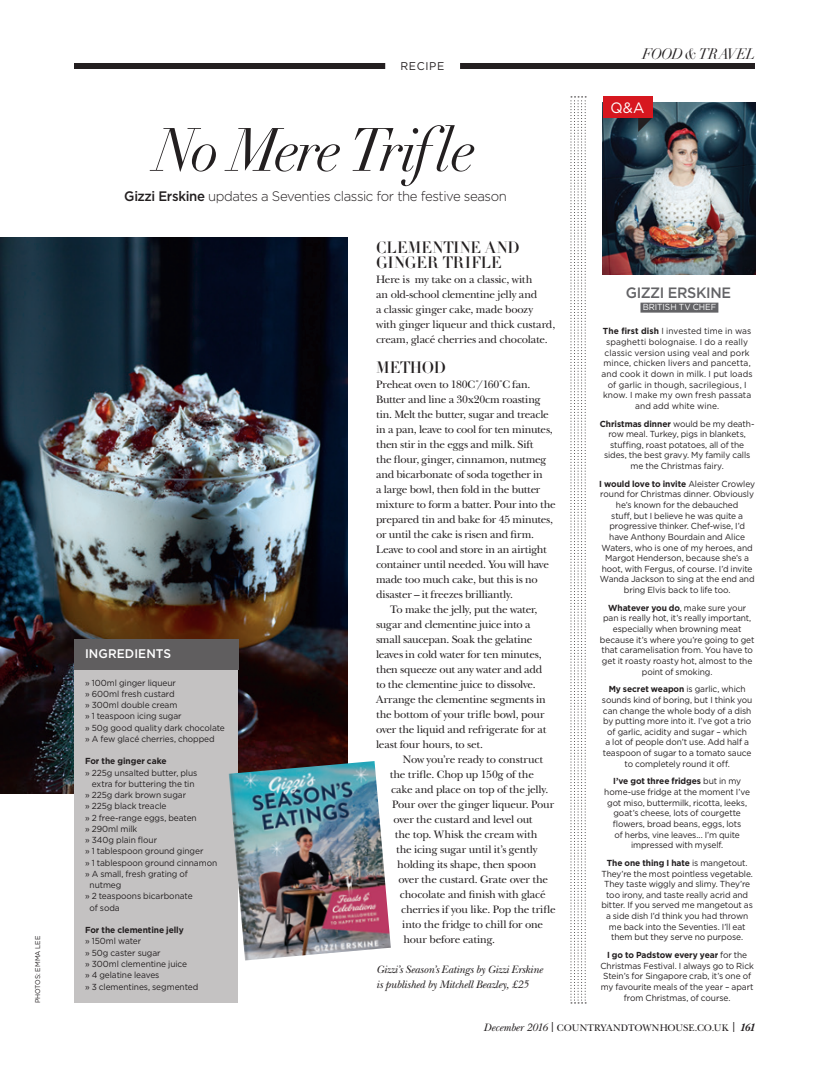
<style>
.page{position:relative;width:819px;height:1078px;background:#fff}
.page>*{position:absolute;margin:0;border:0;box-sizing:border-box;transform-origin:0 0}
.t1{font:italic 60px "Didot LH";letter-spacing:-.055em;color:#231f20;scale:.96 1}
.t2{font:16.25px/15px "Didot LH Headline";letter-spacing:-.005em;color:#231f20;scale:.96 1}
.t3{font:500 15px "Gotham";letter-spacing:-.025em;color:#636366;scale:.96 1}
.t4{font:italic 15px "Didot LH";letter-spacing:-.05em;color:#231f20;scale:.96 1}
.t5{font:15px "Gotham";color:#fff;scale:.96 1}
.t6{font:300 13.75px "Gotham";letter-spacing:-.03em;color:#231f20;scale:.96 1}
.t7{font:500 12.5px "Gotham";letter-spacing:.005em;color:#fff;scale:.96 1}
.t8{font:11.25px/15px "New Baskerville";letter-spacing:-.02em;color:#231f20}
.t9{font:italic 11.25px/15px "New Baskerville";letter-spacing:-.015em;color:#231f20}
.t10{font:11.25px "Gotham";letter-spacing:.065em;color:#231f20;scale:.96 1}
.t11{font:10px "New Baskerville";letter-spacing:.005em;color:#231f20}
.t12{font:8.75px/10.6px "Gotham";letter-spacing:-.01em;color:#231f20;text-align:center;scale:.96 1}
.t13{font:8.75px/10.6px "Gotham";letter-spacing:.01em;color:#231f20;text-align:center;scale:.96 1}
.t14{font:700 8.75px "Gotham";letter-spacing:-.005em;color:#231f20;scale:.96 1}
.t15{font:8.75px "Gotham";color:#fff;scale:.96 1}
.t16{font:6.88px "Gotham";letter-spacing:-.005em;color:#231f20;scale:.96 1}
.s1{font-weight:500}
.s2{font-weight:700}
.s3{font-style:italic;font-size:11.25px}
.s4{font-style:italic;font-size:15px}
.s5{font-weight:700;font-style:italic;font-size:11.25px}
</style>
<div class="page">
<img style="left:602px;top:103px;width:153px;height:171px">
<svg style="left:570px;top:96px;width:16px;height:907px"></svg>
<div style="left:74px;top:64px;width:681px;height:5px;background:#231f20"></div>
<img style="left:0;top:238px;width:347px;height:555px">
<svg style="left:638px;top:118px;width:14px;height:14px"></svg>
<div style="left:602px;top:96px;width:50px;height:22px;background:#d7171f"></div>
<div style="left:640px;top:302px;width:78px;height:10px;background:#636366"></div>
<div style="left:74px;top:667px;width:164px;height:336px;background:#c4c2c2"></div>
<div style="left:74px;top:638px;width:164px;height:31px;background:#605e5f"></div>
<img style="left:229px;top:760px;width:162px;height:200px">
<div style="left:385px;top:60px;width:75px;height:15px;background:#fff"></div>
<p class="t16" style="left:34px;top:1003px;width:72px;rotate:-90deg">PHOTOS: EMMA LEE</p>
<p class="t10" style="left:400px;top:60px;width:47px">RECIPE</p>
<h1 class="t1" style="left:155px;top:114px;width:336px">No Mere Trifle</h1>
<h3 class="t6" style="left:124px;top:188px;width:400px"><span class="s1">Gizzi Erskine</span> updates a Seventies classic for the festive season</h3>
<h3 class="t4" style="left:642px;top:45px;width:119px">FOOD &amp; TRAVEL</h3>
<h3 class="t5" style="left:610px;top:99px;width:37px">Q&amp;A</h3>
<h3 class="t7" style="left:85px;top:646px;width:91px">INGREDIENTS</h3>
<p class="t12" style="left:85px;top:676px;width:147px;line-height:11.2px;text-align:left">» 100ml ginger liqueur<br>» 600ml fresh custard<br>» 300ml double cream<br>» 1 teaspoon icing sugar<br>» 50g good quality dark chocolate » A few glacé cherries, chopped</p>
<p class="t14" style="left:85px;top:756px;width:86px">For the ginger cake</p>
<p class="t12" style="left:85px;top:766px;width:118px">» 225g unsalted butter, plus</p>
<p class="t12" style="left:92px;top:778px;width:108px">extra for buttering the tin</p>
<p class="t12" style="left:85px;top:789px;width:107px">» 225g dark brown sugar</p>
<p class="t12" style="left:85px;top:800px;width:86px">» 225g black treacle</p>
<p class="t12" style="left:85px;top:811px;width:118px">» 2 free-range eggs, beaten</p>
<p class="t12" style="left:85px;top:823px;width:56px">» 290ml milk</p>
<p class="t12" style="left:85px;top:834px;width:76px">» 340g plain flour</p>
<p class="t12" style="left:85px;top:845px;width:125px">» 1 tablespoon ground ginger</p>
<p class="t12" style="left:85px;top:856px;width:139px">» 1 tablespoon ground cinnamon</p>
<p class="t12" style="left:85px;top:868px;width:109px">» A small, fresh grating of</p>
<p class="t12" style="left:90px;top:879px;width:35px">nutmeg</p>
<p class="t12" style="left:85px;top:890px;width:113px">» 2 teaspoons bicarbonate</p>
<p class="t12" style="left:90px;top:901px;width:33px">of soda</p>
<p class="t14" style="left:85px;top:924px;width:104px">For the clementine jelly</p>
<p class="t12" style="left:85px;top:935px;width:119px;line-height:11.2px;text-align:left">» 150ml water<br>» 50g caster sugar<br>» 300ml clementine juice<br>» 4 gelatine leaves<br>» 3 clementines, segmented</p>
<h2 class="t2" style="left:376px;top:240px;width:151px">CLEMENTINE AND<br>GINGER TRIFLE</h2>
<p class="t8" style="left:376px;top:271px;width:181px">Here is my take on a classic, with<br>an old-school clementine jelly and<br>a classic ginger cake, made boozy with ginger liqueur and thick custard, cream, glacé cherries and chocolate.</p>
<h2 class="t2" style="left:376px;top:360px;width:74px">METHOD</h2>
<p class="t8" style="left:376px;top:376px;width:156px">Preheat oven to 180C˚/160˚C fan.</p>
<p class="t8" style="left:376px;top:391px;width:166px">Butter and line a 30x20cm roasting</p>
<p class="t8" style="left:376px;top:406px;width:174px">tin. Melt the butter, sugar and treacle</p>
<p class="t8" style="left:376px;top:421px;width:178px">in a pan, leave to cool for ten minutes,</p>
<p class="t8" style="left:376px;top:436px;width:159px">then stir in the eggs and milk. Sift</p>
<p class="t8" style="left:376px;top:451px;width:172px">the flour, ginger, cinnamon, nutmeg</p>
<p class="t8" style="left:376px;top:466px;width:168px">and bicarbonate of soda together in</p>
<p class="t8" style="left:376px;top:481px;width:166px">a large bowl, then fold in the butter</p>
<p class="t8" style="left:376px;top:496px;width:181px">mixture to form a batter. Pour into the</p>
<p class="t8" style="left:376px;top:511px;width:178px">prepared tin and bake for 45 minutes,</p>
<p class="t8" style="left:376px;top:526px;width:159px">or until the cake is risen and firm.</p>
<p class="t8" style="left:376px;top:541px;width:172px">Leave to cool and store in an airtight</p>
<p class="t8" style="left:376px;top:556px;width:174px">container until needed. You will have</p>
<p class="t8" style="left:376px;top:571px;width:163px">made too much cake, but this is no</p>
<p class="t8" style="left:376px;top:586px;width:138px">disaster – it freezes brilliantly.</p>
<p class="t8" style="left:390px;top:601px;width:149px">To make the jelly, put the water,</p>
<p class="t8" style="left:376px;top:616px;width:156px">sugar and clementine juice into a</p>
<p class="t8" style="left:376px;top:631px;width:158px">small saucepan. Soak the gelatine</p>
<p class="t8" style="left:376px;top:646px;width:167px">leaves in cold water for ten minutes,</p>
<p class="t8" style="left:376px;top:661px;width:168px">then squeeze out any water and add</p>
<p class="t8" style="left:376px;top:676px;width:161px">to the clementine juice to dissolve.</p>
<p class="t8" style="left:376px;top:691px;width:171px">Arrange the clementine segments in</p>
<p class="t8" style="left:376px;top:706px;width:170px">the bottom of your trifle bowl, pour</p>
<p class="t8" style="left:376px;top:721px;width:172px">over the liquid and refrigerate for at</p>
<p class="t8" style="left:376px;top:736px;width:108px">least four hours, to set.</p>
<p class="t8" style="left:403px;top:751px;width:142px">Now you’re ready to construct</p>
<p class="t8" style="left:390px;top:766px;width:146px">the trifle. Chop up 150g of the</p>
<p class="t8" style="left:391px;top:781px;width:159px">cake and place on top of the jelly.</p>
<p class="t8" style="left:392px;top:796px;width:163px">Pour over the ginger liqueur. Pour</p>
<p class="t8" style="left:393px;top:811px;width:140px">over the custard and level out</p>
<p class="t8" style="left:395px;top:826px;width:144px">the top. Whisk the cream with</p>
<p class="t8" style="left:396px;top:841px;width:143px">the icing sugar until it’s gently</p>
<p class="t8" style="left:397px;top:856px;width:141px">holding its shape, then spoon</p>
<p class="t8" style="left:398px;top:871px;width:151px">over the custard. Grate over the</p>
<p class="t8" style="left:400px;top:886px;width:147px">chocolate and finish with glacé</p>
<p class="t8" style="left:401px;top:901px;width:156px">cherries if you like. Pop the trifle</p>
<p class="t8" style="left:402px;top:916px;width:142px">into the fridge to chill for one</p>
<p class="t8" style="left:403px;top:931px;width:93px">hour before eating.</p>
<p class="t9" style="left:376px;top:961px;width:168px">Gizzi’s Season’s Eatings by Gizzi Erskine is published by Mitchell Beazley, £25</p>
<h3 class="t3" style="left:625px;top:284px;width:111px">GIZZI ERSKINE</h3>
<p class="t15" style="left:642px;top:302px;width:78px">BRITISH TV CHEF</p>
<p class="t13" style="left:601px;top:326px;width:159px"><span class="s2">The first dish</span> I invested time in was spaghetti bolognaise. I do a really classic version using veal and pork mince, chicken livers and pancetta, and cook it down in milk. I put loads of garlic in though, sacrilegious, I know. I make my own fresh passata and add white wine.</p>
<p class="t12" style="left:600px;top:418px;width:162px"><span class="s2">Christmas dinner</span> would be my death&shy;row meal. Turkey, pigs in blankets, stuffing, roast potatoes, all of the sides, the best gravy. My family calls me the Christmas fairy.</p>
<p class="t12" style="left:599px;top:478px;width:164px"><span class="s2">I would love to invite</span> Aleister Crowley round for Christmas dinner. Obviously he’s known for the debauched<br>stuff, but I believe he was quite a progressive thinker. Chef-wise, I’d have Anthony Bourdain and Alice Waters, who is one of my heroes, and Margot Henderson, because she’s a hoot, with Fergus, of course. I’d invite Wanda Jackson to sing at the end and bring Elvis back to life too.</p>
<p class="t12" style="left:600px;top:602px;width:162px"><span class="s2">Whatever you do</span>, make sure your pan is really hot, it’s really important, especially when browning meat because it’s where you’re going to get that caramelisation from. You have to get it roasty roasty hot, almost to the point of smoking.</p>
<p class="t12" style="left:602px;top:683px;width:158px"><span class="s2">My secret weapon</span> is garlic, which sounds kind of boring, but I think you can change the whole body of a dish by putting more into it. I’ve got a trio of garlic, acidity and sugar – which<br>a lot of people don’t use. Add half a teaspoon of sugar to a tomato sauce to completely round it off.</p>
<p class="t12" style="left:604px;top:775px;width:153px"><span class="s2">I’ve got three fridges</span> but in my home-use fridge at the moment I’ve got miso, buttermilk, ricotta, leeks, goat’s cheese, lots of courgette flowers, broad beans, eggs, lots<br>of herbs, vine leaves... I’m quite impressed with myself.</p>
<p class="t12" style="left:601px;top:857px;width:159px"><span class="s2">The one thing I hate</span> is mangetout.<br>They’re the most pointless vegetable.<br>They taste wiggly and slimy. They’re too irony, and taste really acrid and bitter. If you served me mangetout as a side dish I’d think you had thrown me back into the Seventies. I’ll eat them but they serve no purpose.</p>
<p class="t12" style="left:600px;top:949px;width:161px"><span class="s2">I go to Padstow every year</span> for the Christmas Festival. I always go to Rick Stein’s for Singapore crab, it’s one of my favourite meals of the year – apart from Christmas, of course.</p>
<p class="t11" style="left:484px;top:1021px;width:273px"><span class="s3">December 2016</span> <span class="s4">|</span> COUNTRYANDTOWNHOUSE.CO.UK <span class="s4">|</span> <span class="s5">161</span></p>
</div>
